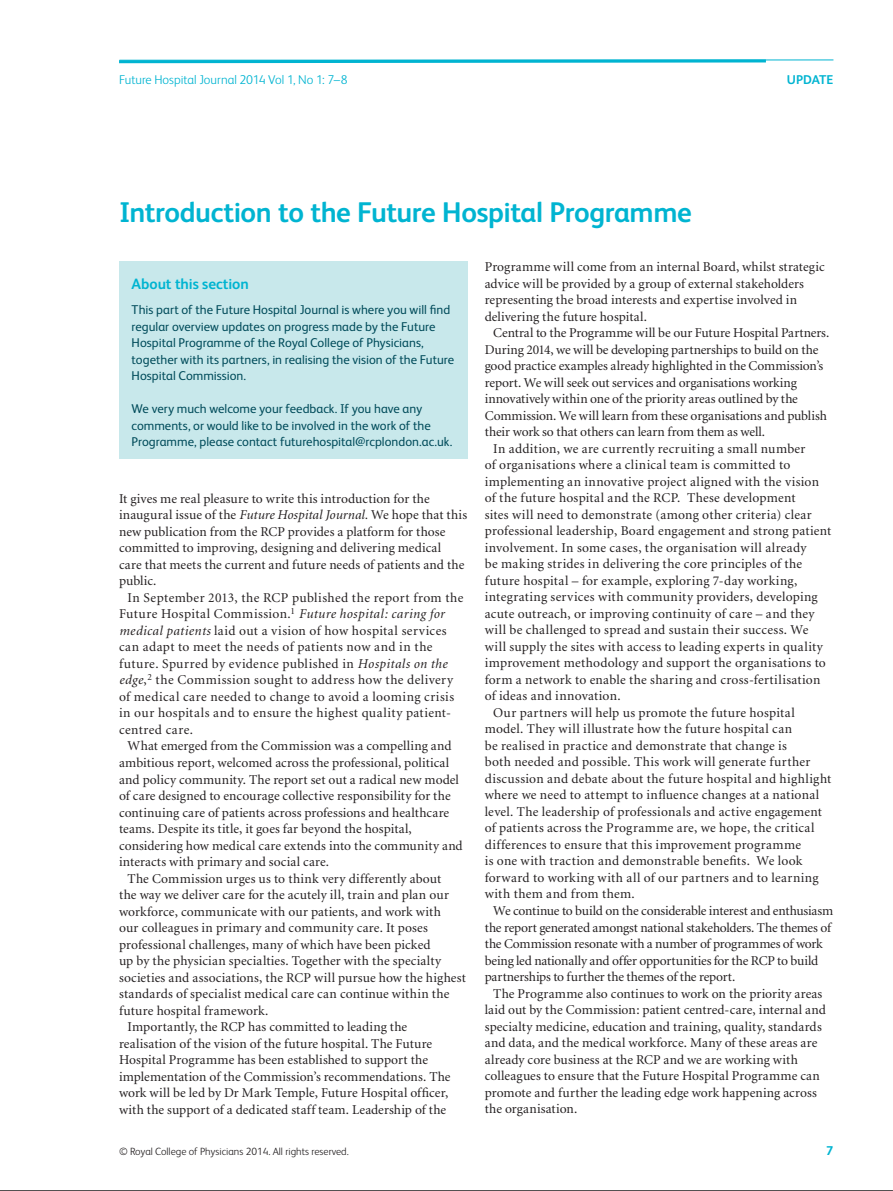
<style>
.page{position:relative;width:893px;height:1191px;background:#fff}
.page>*{position:absolute;margin:0;border:0;box-sizing:border-box;transform-origin:0 0}
.t1{font:700 28.5px "FS Albert";letter-spacing:-.02em;color:#00b4d1}
.t2{font:700 15px "FS Albert";letter-spacing:-.005em;color:#00b4d1}
.t3{font:13.5px/16.5px "Minion";letter-spacing:.01em;color:#231f20}
.t4{font:13.5px/16.5px "Minion";letter-spacing:.03em;color:#231f20}
.t5{font:13.5px "Minion";letter-spacing:-.015em;color:#231f20}
.t6{font:13.5px "Minion";letter-spacing:-.01em;color:#231f20}
.t7{font:13.5px "Minion";letter-spacing:-.02em;color:#231f20}
.t8{font:12.75px/16.5px "FS Albert";color:#004b5a}
.t9{font:300 12.75px "FS Albert";color:#00b4d1}
.t10{font:700 12.75px "FS Albert";letter-spacing:-.005em;color:#00b4d1}
.t11{font:300 10.5px "FS Albert";color:#231f20}
.s1{font-style:italic}
</style>
<div class="page">
<svg style="left:119px;top:59px;width:650px;height:5px"></svg>
<hr style="left:119px;top:60px;width:714px;height:1px;background:#00b4d1">
<hr style="left:0;top:1190px;width:893px;height:1px;background:#231f20">
<div style="left:119px;top:261px;width:349px;height:198px;background:#c8e8eb"></div>
<p class="t9" style="left:119px;top:75px;width:230px">Future Hospital Journal 2014 Vol 1, No 1: 7–8</p>
<p class="t10" style="left:787px;top:74px;width:48px">UPDATE</p>
<h1 class="t1" style="left:119px;top:200px;width:574px">Introduction to the Future Hospital Programme</h1>
<p class="t3" style="left:485px;top:260px;width:341px">Programme will come from an internal Board, whilst strategic advice will be provided by a group of external stakeholders representing the broad interests and expertise involved in delivering the future hospital.</p>
<p class="t3" style="left:493px;top:326px;width:338px">Central to the Programme will be our Future Hospital Partners.</p>
<p class="t6" style="left:485px;top:344px;width:335px">During 2014, we will be developing partnerships to build on the</p>
<p class="t3" style="left:485px;top:359px;width:340px">good practice examples already highlighted in the Commission’s</p>
<p class="t3" style="left:485px;top:375px;width:314px">report. We will seek out services and organisations working</p>
<p class="t6" style="left:485px;top:394px;width:315px">innovatively within one of the priority areas outlined by the</p>
<p class="t3" style="left:485px;top:408px;width:344px">Commission. We will learn from these organisations and publish</p>
<p class="t6" style="left:485px;top:427px;width:282px">their work so that others can learn from them as well.</p>
<p class="t3" style="left:493px;top:441px;width:314px">In addition, we are currently recruiting a small number</p>
<p class="t3" style="left:485px;top:458px;width:307px">of organisations where a clinical team is committed to</p>
<p class="t3" style="left:485px;top:474px;width:336px">implementing an innovative project aligned with the vision</p>
<p class="t3" style="left:485px;top:491px;width:312px">of the future hospital and the RCP. These development</p>
<p class="t3" style="left:485px;top:507px;width:329px">sites will need to demonstrate (among other criteria) clear</p>
<p class="t3" style="left:485px;top:524px;width:348px">professional leadership, Board engagement and strong patient</p>
<p class="t3" style="left:485px;top:540px;width:323px">involvement. In some cases, the organisation will already</p>
<p class="t3" style="left:485px;top:557px;width:319px">be making strides in delivering the core principles of the</p>
<p class="t3" style="left:485px;top:573px;width:314px">future hospital – for example, exploring 7-day working,</p>
<p class="t3" style="left:485px;top:590px;width:335px">integrating services with community providers, developing</p>
<p class="t3" style="left:485px;top:606px;width:331px">acute outreach, or improving continuity of care – and they</p>
<p class="t3" style="left:485px;top:623px;width:325px">will be challenged to spread and sustain their success. We</p>
<p class="t3" style="left:485px;top:639px;width:340px">will supply the sites with access to leading experts in quality</p>
<p class="t3" style="left:485px;top:656px;width:343px">improvement methodology and support the organisations to</p>
<p class="t3" style="left:485px;top:672px;width:337px">form a network to enable the sharing and cross-fertilisation</p>
<p class="t3" style="left:485px;top:689px;width:137px">of ideas and innovation.</p>
<p class="t3" style="left:493px;top:705px;width:303px">Our partners will help us promote the future hospital</p>
<p class="t3" style="left:485px;top:722px;width:309px">model. They will illustrate how the future hospital can</p>
<p class="t3" style="left:485px;top:738px;width:304px">be realised in practice and demonstrate that change is</p>
<p class="t3" style="left:485px;top:755px;width:327px">both needed and possible. This work will generate further</p>
<p class="t3" style="left:485px;top:771px;width:348px">discussion and debate about the future hospital and highlight</p>
<p class="t3" style="left:485px;top:788px;width:336px">where we need to attempt to influence changes at a national</p>
<p class="t3" style="left:485px;top:804px;width:339px">level. The leadership of professionals and active engagement</p>
<p class="t3" style="left:485px;top:821px;width:331px">of patients across the Programme are, we hope, the critical</p>
<p class="t3" style="left:485px;top:837px;width:318px">differences to ensure that this improvement programme</p>
<p class="t3" style="left:485px;top:854px;width:319px">is one with traction and demonstrable benefits. We look</p>
<p class="t3" style="left:485px;top:870px;width:335px">forward to working with all of our partners and to learning</p>
<p class="t3" style="left:485px;top:887px;width:152px">with them and from them.</p>
<p class="t7" style="left:493px;top:905px;width:341px">We continue to build on the considerable interest and enthusiasm</p>
<p class="t5" style="left:485px;top:922px;width:348px">the report generated amongst national stakeholders. The themes of</p>
<p class="t7" style="left:485px;top:938px;width:339px">the Commission resonate with a number of programmes of work</p>
<p class="t5" style="left:485px;top:955px;width:335px">being led nationally and offer opportunities for the RCP to build</p>
<p class="t5" style="left:485px;top:971px;width:252px">partnerships to further the themes of the report.</p>
<p class="t3" style="left:493px;top:986px;width:331px">The Programme also continues to work on the priority areas</p>
<p class="t3" style="left:485px;top:1002px;width:343px">laid out by the Commission: patient centred-care, internal and</p>
<p class="t3" style="left:485px;top:1019px;width:339px">specialty medicine, education and training, quality, standards</p>
<p class="t3" style="left:485px;top:1035px;width:334px">and data, and the medical workforce. Many of these areas are</p>
<p class="t3" style="left:485px;top:1052px;width:315px">already core business at the RCP and we are working with</p>
<p class="t3" style="left:485px;top:1068px;width:337px">colleagues to ensure that the Future Hospital Programme can</p>
<p class="t3" style="left:485px;top:1085px;width:334px">promote and further the leading edge work happening across</p>
<p class="t3" style="left:485px;top:1101px;width:94px">the organisation.</p>
<p class="t2" style="left:132px;top:278px;width:119px">About this section</p>
<p class="t8" style="left:132px;top:303px;width:324px">This part of the Future Hospital Journal is where you will find regular overview updates on progress made by the Future Hospital Programme of the Royal College of Physicians, together with its partners, in realising the vision of the Future Hospital Commission.</p>
<p class="t8" style="left:132px;top:402px;width:322px">We very much welcome your feedback. If you have any comments, or would like to be involved in the work of the<br>Programme, please contact futurehospital@rcplondon.ac.uk.</p>
<p class="t3" style="left:119px;top:491px;width:350px">It gives me real pleasure to write this introduction for the inaugural issue of the <span class="s1">Future Hospital Journal.</span> We hope that this new publication from the RCP provides a platform for those committed to improving, designing and delivering medical care that meets the current and future needs of patients and the public.</p>
<p class="t4" style="left:119px;top:590px;width:346px;text-indent:9px">In September 2013, the RCP published the report from the Future Hospital Commission.<sup>1</sup> <span class="s1">Future hospital: caring for medical patients</span> laid out a vision of how hospital services can adapt to meet the needs of patients now and in the future. Spurred by evidence published in <span class="s1">Hospitals on the edge</span>,<sup>2</sup> the Commission sought to address how the delivery of medical care needed to change to avoid a looming crisis in our hospitals and to ensure the highest quality patient&shy;centred care.</p>
<p class="t3" style="left:128px;top:739px;width:326px">What emerged from the Commission was a compelling and</p>
<p class="t3" style="left:119px;top:755px;width:332px">ambitious report, welcomed across the professional, political</p>
<p class="t3" style="left:119px;top:772px;width:341px">and policy community. The report set out a radical new model</p>
<p class="t3" style="left:119px;top:788px;width:333px">of care designed to encourage collective responsibility for the</p>
<p class="t3" style="left:119px;top:805px;width:332px">continuing care of patients across professions and healthcare</p>
<p class="t3" style="left:119px;top:821px;width:294px">teams. Despite its title, it goes far beyond the hospital,</p>
<p class="t3" style="left:119px;top:838px;width:345px">considering how medical care extends into the community and</p>
<p class="t3" style="left:119px;top:854px;width:212px">interacts with primary and social care.</p>
<p class="t3" style="left:128px;top:871px;width:315px">The Commission urges us to think very differently about</p>
<p class="t3" style="left:119px;top:887px;width:331px">the way we deliver care for the acutely ill, train and plan our</p>
<p class="t3" style="left:119px;top:904px;width:324px">workforce, communicate with our patients, and work with</p>
<p class="t3" style="left:119px;top:920px;width:310px">our colleagues in primary and community care. It poses</p>
<p class="t3" style="left:119px;top:937px;width:313px">professional challenges, many of which have been picked</p>
<p class="t3" style="left:119px;top:953px;width:324px">up by the physician specialties. Together with the specialty</p>
<p class="t3" style="left:119px;top:970px;width:348px">societies and associations, the RCP will pursue how the highest</p>
<p class="t3" style="left:119px;top:986px;width:332px">standards of specialist medical care can continue within the</p>
<p class="t3" style="left:119px;top:1003px;width:151px">future hospital framework.</p>
<p class="t3" style="left:128px;top:1019px;width:281px">Importantly, the RCP has committed to leading the</p>
<p class="t3" style="left:119px;top:1036px;width:315px">realisation of the vision of the future hospital. The Future</p>
<p class="t3" style="left:119px;top:1052px;width:311px">Hospital Programme has been established to support the</p>
<p class="t3" style="left:119px;top:1069px;width:333px">implementation of the Commission’s recommendations. The</p>
<p class="t3" style="left:119px;top:1085px;width:331px">work will be led by Dr Mark Temple, Future Hospital officer,</p>
<p class="t3" style="left:119px;top:1102px;width:329px">with the support of a dedicated staff team. Leadership of the</p>
<p class="t11" style="left:119px;top:1147px;width:231px">© Royal College of Physicians 2014. All rights reserved.</p>
<p class="t10" style="left:826px;top:1145px;width:9px">7</p>
</div>
